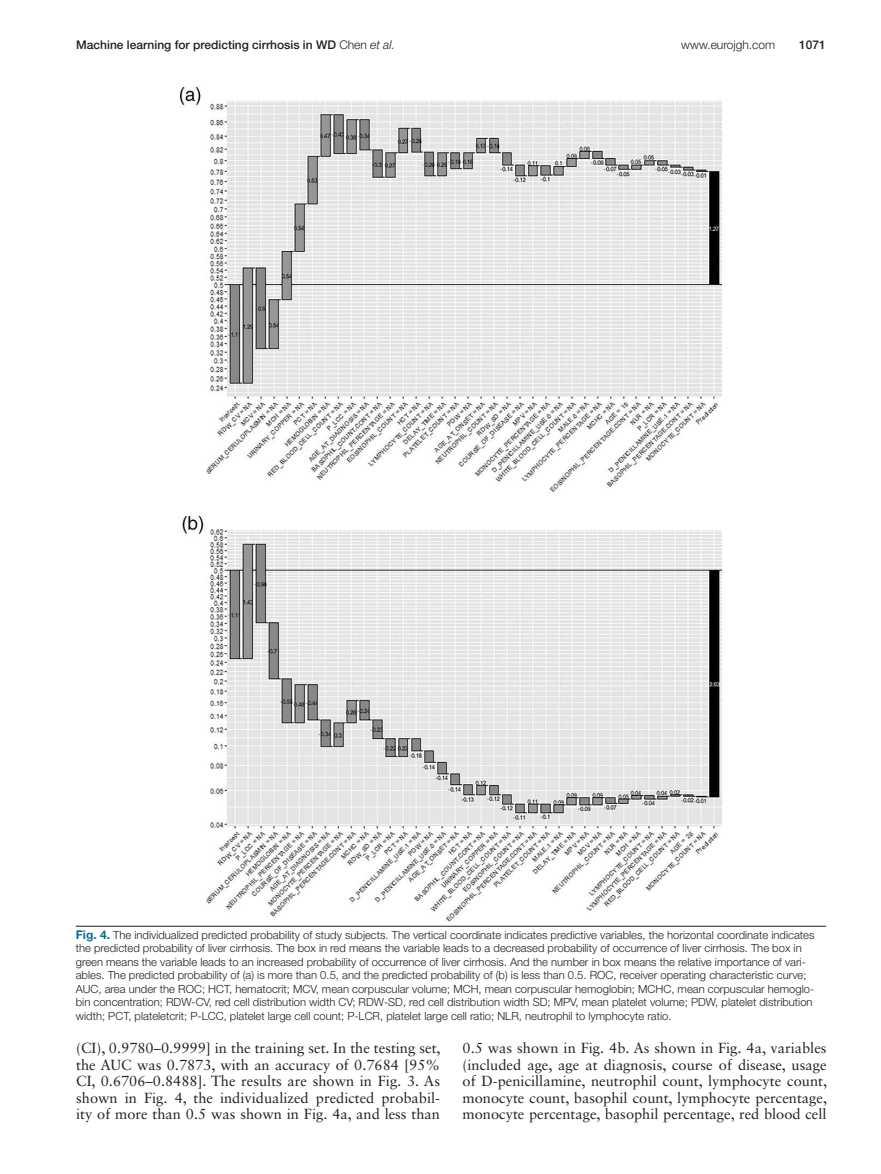
<style>
.page{position:relative;width:881px;height:1174px;background:#fff}
.page>*{position:absolute;margin:0;border:0;box-sizing:border-box;transform-origin:0 0}
.t1{font:14.7px/16.5px "Sabon LT Std";color:#231f20;text-align:justify}
.t2{font:500 12px "Helvetica Neue LT Std";color:#231f20}
.t3{font:300 12px "Helvetica Neue LT Std";color:#231f20}
.t4{font:300 11.25px/13.5px "Helvetica Neue LT Std";color:#231f20}
.s1{font-weight:300}
.s2{font-weight:300;font-style:italic}
.s3{font-weight:700;font-size:12px;color:#00718e}
</style>
<div class="page">
<img style="left:181px;top:87px;width:540px;height:834px">
<hr style="left:76px;top:925px;width:749px;height:1px;background:#231f20">
<p class="t2" style="left:76px;top:38px;width:320px">Machine learning for predicting cirrhosis in WD <span class="s1">Chen</span> <span class="s2">et al.</span></p>
<p class="t3" style="left:681px;top:38px;width:95px">www.eurojgh.com</p>
<p class="t2" style="left:798px;top:38px;width:28px">1071</p>
<p class="t4" style="left:76px;top:927px;width:739px"><span class="s3">Fig. 4.</span> The individualized predicted probability of study subjects. The vertical coordinate indicates predictive variables, the horizontal coordinate indicates the predicted probability of liver cirrhosis. The box in red means the variable leads to a decreased probability of occurrence of liver cirrhosis. The box in green means the variable leads to an increased probability of occurrence of liver cirrhosis. And the number in box means the relative importance of vari&shy;ables. The predicted probability of (a) is more than 0.5, and the predicted probability of (b) is less than 0.5. ROC, receiver operating characteristic curve; AUC, area under the ROC; HCT, hematocrit; MCV, mean corpuscular volume; MCH, mean corpuscular hemoglobin; MCHC, mean corpuscular hemoglo&shy;bin concentration; RDW-CV, red cell distribution width CV; RDW-SD, red cell distribution width SD; MPV, mean platelet volume; PDW, platelet distribution width; PCT, plateletcrit; P-LCC, platelet large cell count; P-LCR, platelet large cell ratio; NLR, neutrophil to lymphocyte ratio.</p>
<p class="t1" style="left:76px;top:1039px;width:366px">(CI), 0.9780–0.9999] in the training set. In the testing set, the AUC was 0.7873, with an accuracy of 0.7684 [95% CI, 0.6706–0.8488]. The results are shown in Fig. 3. As shown in Fig. 4, the individualized predicted probabil&shy;ity of more than 0.5 was shown in Fig. 4a, and less than</p>
<p class="t1" style="left:462px;top:1039px;width:366px">0.5 was shown in Fig. 4b. As shown in Fig. 4a, variables (included age, age at diagnosis, course of disease, usage of D-penicillamine, neutrophil count, lymphocyte count, monocyte count, basophil count, lymphocyte percentage, monocyte percentage, basophil percentage, red blood cell</p>
</div>
